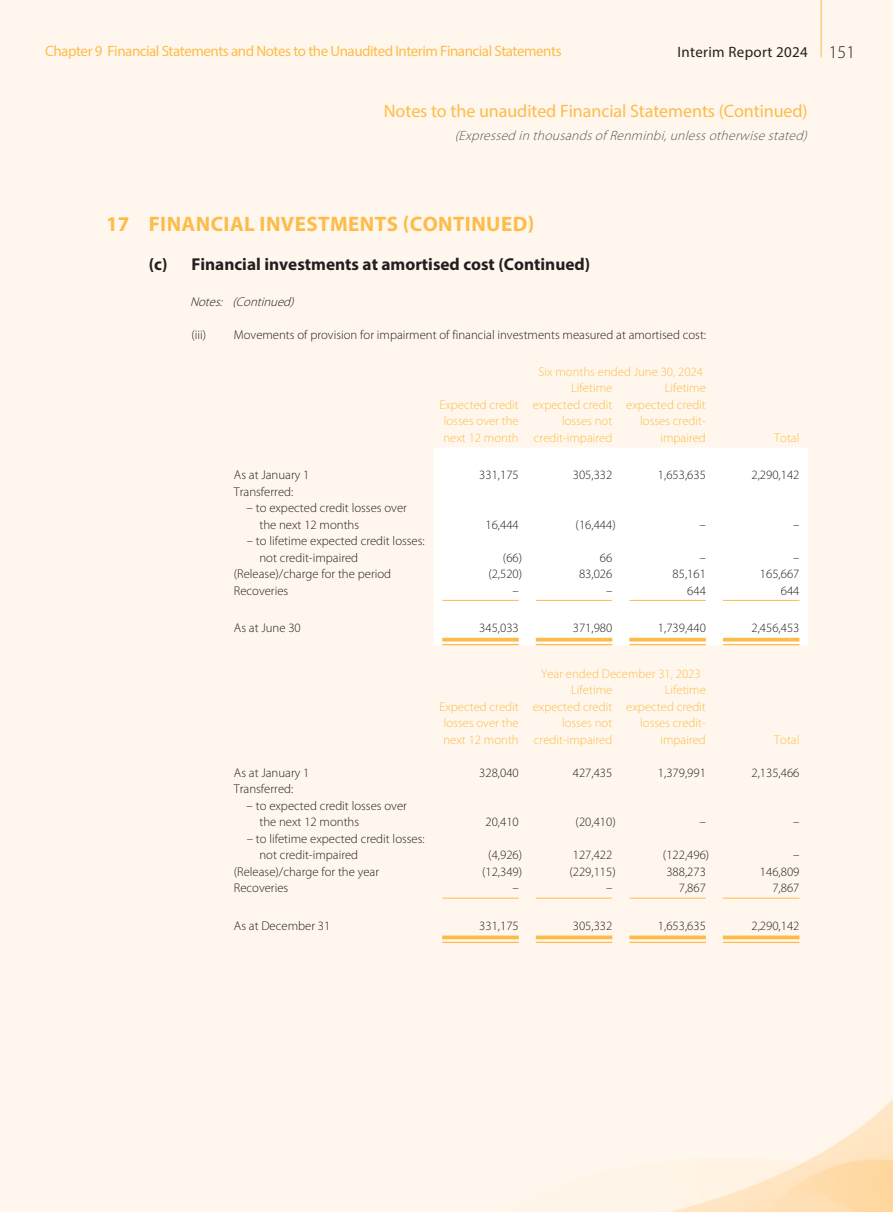
<style>
.page{position:relative;width:893px;height:1212px;background:#fff7ed}
.page>*{position:absolute;margin:0;border:0;box-sizing:border-box;transform-origin:0 0}
.t1{font:700 21px "Myriad Pro";letter-spacing:.02em;color:#fdbc4a}
.t2{font:18px "Myriad Pro";letter-spacing:-.005em;color:#fdbc4a}
.t3{font:700 17.25px "Myriad Pro";color:#231f20}
.t4{font:15px "Myriad Pro";letter-spacing:-.03em;color:#fdbc4a}
.t5{font:15px "Myriad Pro";letter-spacing:.02em;color:#231f20}
.t6{font:italic 300 13.5px "Myriad Pro";color:#57585a}
.t7{font:300 12.75px/16.5px "Myriad Pro";color:#231f20}
.t8{font:300 12.75px/16.5px "Myriad Pro";color:#fdbc4a;text-align:right}
.t9{font:italic 300 12.75px "Myriad Pro";color:#231f20}
.s1{font-weight:300;font-size:18px}
</style>
<div class="page">
<hr style="left:821px;top:0;width:1px;height:57px;background:#fdbc4a">
<div style="left:434px;top:448px;width:374px;height:197px;background:#fff"></div>
<hr style="left:442px;top:600px;width:77px;height:1px;background:#fdbc4a">
<hr style="left:536px;top:600px;width:76px;height:1px;background:#fdbc4a">
<hr style="left:629px;top:600px;width:77px;height:1px;background:#fdbc4a">
<hr style="left:723px;top:600px;width:76px;height:1px;background:#fdbc4a">
<hr style="left:442px;top:638px;width:77px;height:3px;background:#fdbc4a">
<hr style="left:442px;top:644px;width:77px;height:1px;background:#fdbc4a">
<hr style="left:536px;top:638px;width:76px;height:3px;background:#fdbc4a">
<hr style="left:536px;top:644px;width:76px;height:1px;background:#fdbc4a">
<hr style="left:629px;top:638px;width:77px;height:3px;background:#fdbc4a">
<hr style="left:629px;top:644px;width:77px;height:1px;background:#fdbc4a">
<hr style="left:723px;top:638px;width:76px;height:3px;background:#fdbc4a">
<hr style="left:723px;top:644px;width:76px;height:1px;background:#fdbc4a">
<hr style="left:442px;top:898px;width:77px;height:1px;background:#fdbc4a">
<hr style="left:536px;top:898px;width:76px;height:1px;background:#fdbc4a">
<hr style="left:629px;top:898px;width:77px;height:1px;background:#fdbc4a">
<hr style="left:723px;top:898px;width:76px;height:1px;background:#fdbc4a">
<svg style="left:442px;top:935px;width:77px;height:4px"></svg>
<hr style="left:442px;top:942px;width:77px;height:1px;background:#fdbc4a">
<svg style="left:536px;top:935px;width:76px;height:4px"></svg>
<hr style="left:536px;top:942px;width:76px;height:1px;background:#fdbc4a">
<svg style="left:629px;top:935px;width:77px;height:4px"></svg>
<hr style="left:629px;top:942px;width:77px;height:1px;background:#fdbc4a">
<svg style="left:723px;top:935px;width:76px;height:4px"></svg>
<hr style="left:723px;top:942px;width:76px;height:1px;background:#fdbc4a">
<p class="t4" style="left:45px;top:42px;width:518px">Chapter 9 Financial Statements and Notes to the Unaudited Interim Financial Statements</p>
<p class="t5" style="left:677px;top:42px;width:179px">Interim Report 2024 <span class="s1">151</span></p>
<h2 class="t2" style="left:384px;top:100px;width:425px">Notes to the unaudited Financial Statements (Continued)</h2>
<p class="t6" style="left:455px;top:127px;width:358px">(Expressed in thousandsof Renminbi,unlessotherwisestated)</p>
<h1 class="t1" style="left:106px;top:211px;width:429px">17 FINANCIAL INVESTMENTS (CONTINUED)</h1>
<h3 class="t3" style="left:149px;top:253px;width:443px">(c) Financial investments at amortised cost (Continued)</h3>
<p class="t9" style="left:190px;top:294px;width:109px">Notes: (Continued)</p>
<p class="t7" style="left:191px;top:327px;width:16px">(iii)</p>
<p class="t7" style="left:234px;top:327px;width:474px">Movements of provision for impairment of financial investments measured at amortised cost:</p>
<p class="t8" style="left:539px;top:363px;width:166px">Six months ended June 30, 2024</p>
<p class="t8" style="left:439px;top:396px;width:81px;text-align:center">Expected credit losses over the next 12 month</p>
<p class="t8" style="left:533px;top:379px;width:81px">Lifetime expected credit losses not credit-impaired</p>
<p class="t8" style="left:626px;top:379px;width:81px">Lifetime expected credit losses credit&shy;impaired</p>
<p class="t8" style="left:774px;top:429px;width:27px">Total</p>
<p class="t7" style="left:234px;top:466px;width:77px">As at January 1</p>
<p class="t7" style="left:479px;top:466px;width:41px">331,175</p>
<p class="t7" style="left:573px;top:466px;width:41px">305,332</p>
<p class="t7" style="left:658px;top:466px;width:49px">1,653,635</p>
<p class="t7" style="left:751px;top:466px;width:49px">2,290,142</p>
<p class="t7" style="left:234px;top:483px;width:61px">Transferred:</p>
<p class="t7" style="left:259px;top:499px;width:149px;text-indent:-13px">– to expected credit losses over the next 12 months</p>
<p class="t7" style="left:485px;top:516px;width:35px">16,444</p>
<p class="t7" style="left:576px;top:516px;width:42px">(16,444)</p>
<p class="t7" style="left:699px;top:516px;width:8px">–</p>
<p class="t7" style="left:793px;top:516px;width:8px">–</p>
<p class="t7" style="left:259px;top:532px;width:167px;text-indent:-13px">– to lifetime expected credit losses: not credit-impaired</p>
<p class="t7" style="left:503px;top:549px;width:21px">(66)</p>
<p class="t7" style="left:600px;top:549px;width:14px">66</p>
<p class="t7" style="left:699px;top:549px;width:8px">–</p>
<p class="t7" style="left:793px;top:549px;width:8px">–</p>
<p class="t7" style="left:234px;top:565px;width:159px">(Release)/charge for the period</p>
<p class="t7" style="left:488px;top:565px;width:35px">(2,520)</p>
<p class="t7" style="left:579px;top:565px;width:35px">83,026</p>
<p class="t7" style="left:673px;top:565px;width:35px">85,161</p>
<p class="t7" style="left:760px;top:565px;width:41px">165,667</p>
<p class="t7" style="left:234px;top:582px;width:56px">Recoveries</p>
<p class="t7" style="left:512px;top:582px;width:8px">–</p>
<p class="t7" style="left:606px;top:582px;width:8px">–</p>
<p class="t7" style="left:687px;top:582px;width:20px">644</p>
<p class="t7" style="left:781px;top:582px;width:20px">644</p>
<p class="t7" style="left:234px;top:619px;width:68px">As at June 30</p>
<p class="t7" style="left:479px;top:619px;width:41px">345,033</p>
<p class="t7" style="left:573px;top:619px;width:41px">371,980</p>
<p class="t7" style="left:658px;top:619px;width:49px">1,739,440</p>
<p class="t7" style="left:751px;top:619px;width:49px">2,456,453</p>
<p class="t8" style="left:541px;top:665px;width:161px">Year ended December 31, 2023</p>
<p class="t8" style="left:439px;top:698px;width:81px;text-align:center">Expected credit losses over the next 12 month</p>
<p class="t8" style="left:533px;top:682px;width:81px">Lifetime expected credit losses not credit-impaired</p>
<p class="t8" style="left:626px;top:682px;width:81px">Lifetime expected credit losses credit&shy;impaired</p>
<p class="t8" style="left:774px;top:731px;width:27px">Total</p>
<p class="t7" style="left:234px;top:764px;width:77px">As at January 1</p>
<p class="t7" style="left:479px;top:764px;width:41px">328,040</p>
<p class="t7" style="left:573px;top:764px;width:41px">427,435</p>
<p class="t7" style="left:658px;top:764px;width:49px">1,379,991</p>
<p class="t7" style="left:751px;top:764px;width:49px">2,135,466</p>
<p class="t7" style="left:234px;top:781px;width:61px">Transferred:</p>
<p class="t7" style="left:259px;top:797px;width:149px;text-indent:-13px">– to expected credit losses over the next 12 months</p>
<p class="t7" style="left:485px;top:814px;width:35px">20,410</p>
<p class="t7" style="left:576px;top:814px;width:42px">(20,410)</p>
<p class="t7" style="left:699px;top:814px;width:8px">–</p>
<p class="t7" style="left:793px;top:814px;width:8px">–</p>
<p class="t7" style="left:259px;top:830px;width:167px;text-indent:-13px">– to lifetime expected credit losses: not credit-impaired</p>
<p class="t7" style="left:488px;top:847px;width:35px">(4,926)</p>
<p class="t7" style="left:573px;top:847px;width:41px">127,422</p>
<p class="t7" style="left:663px;top:847px;width:48px">(122,496)</p>
<p class="t7" style="left:793px;top:847px;width:8px">–</p>
<p class="t7" style="left:234px;top:863px;width:147px">(Release)/charge for the year</p>
<p class="t7" style="left:482px;top:863px;width:42px">(12,349)</p>
<p class="t7" style="left:569px;top:863px;width:48px">(229,115)</p>
<p class="t7" style="left:666px;top:863px;width:41px">388,273</p>
<p class="t7" style="left:760px;top:863px;width:41px">146,809</p>
<p class="t7" style="left:234px;top:880px;width:56px">Recoveries</p>
<p class="t7" style="left:512px;top:880px;width:8px">–</p>
<p class="t7" style="left:606px;top:880px;width:8px">–</p>
<p class="t7" style="left:679px;top:880px;width:29px">7,867</p>
<p class="t7" style="left:772px;top:880px;width:29px">7,867</p>
<p class="t7" style="left:234px;top:917px;width:98px">As at December 31</p>
<p class="t7" style="left:479px;top:917px;width:41px">331,175</p>
<p class="t7" style="left:573px;top:917px;width:41px">305,332</p>
<p class="t7" style="left:658px;top:917px;width:49px">1,653,635</p>
<p class="t7" style="left:751px;top:917px;width:49px">2,290,142</p>
</div>
